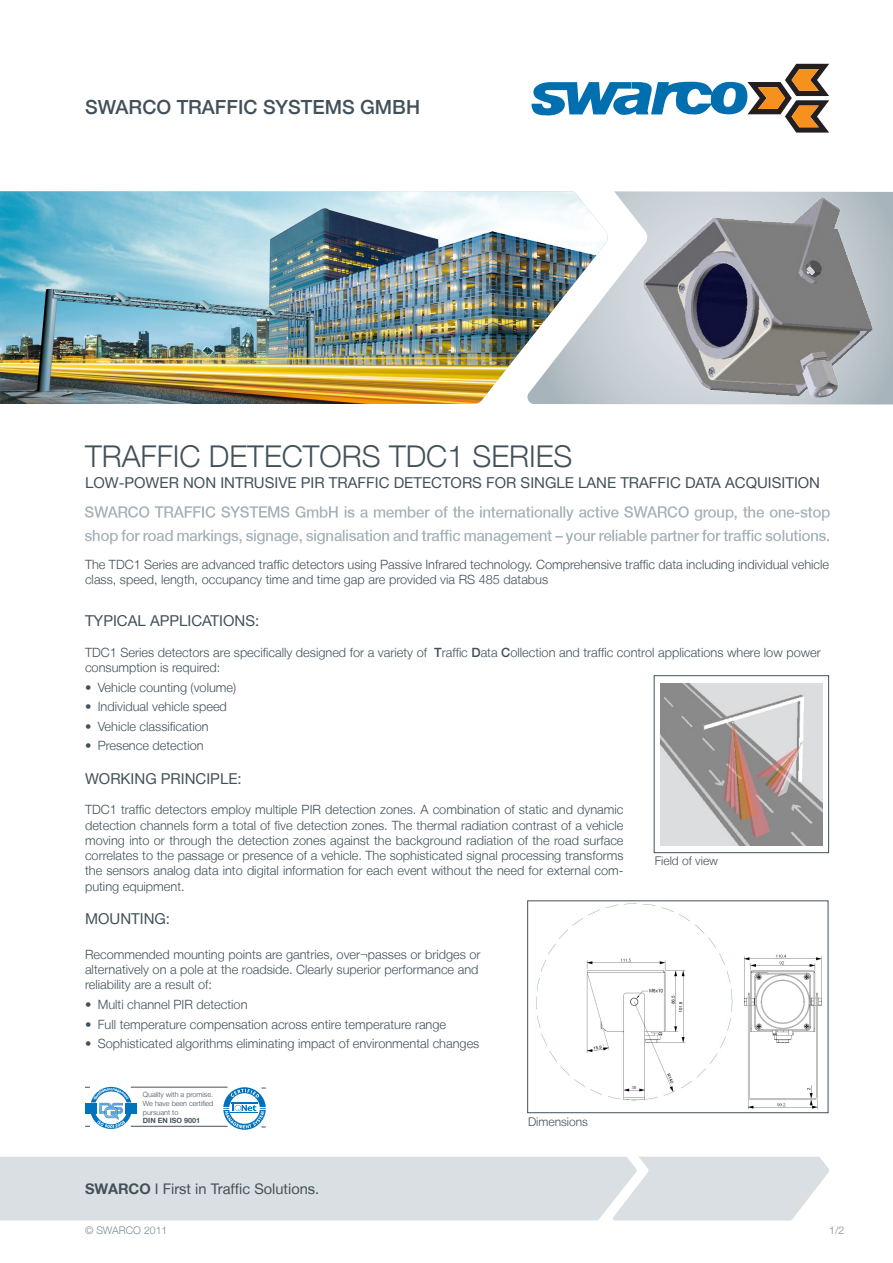
<style>
.page{position:relative;width:893px;height:1263px;background:#fff}
.page>*{position:absolute;margin:0;border:0;box-sizing:border-box;transform-origin:0 0}
.t1{font:300 30px "Helvetica Neue LT";color:#425159}
.t2{font:500 19.5px "Helvetica Neue LT";color:#425159}
.t3{font:15px "Helvetica Neue LT";color:#425159}
.t4{font:14.7px "Helvetica Neue LT";color:#425159}
.t5{font:300 12.75px/15.3px "Helvetica Neue LT";color:#425159}
.t6{font:300 12px "Helvetica Neue LT";color:#425159}
.t7{font:300 10.5px "Helvetica Neue LT";color:#7b8a92}
.t8{font:300 7.2px "Helvetica Neue LT";color:#425159}
.t9{font:700 7.2px "Helvetica Neue LT";color:#425159}
.s1{font-weight:500}
.s2{font-weight:700}
</style>
<div class="page">
<div style="left:0;top:1157px;width:829px;height:63px;background:#dadfe4"></div>
<svg style="left:531px;top:64px;width:298px;height:69px"></svg>
<img style="left:0;top:191px;width:527px;height:213px">
<svg style="left:527px;top:191px;width:366px;height:213px"></svg>
<img style="left:644px;top:198px;width:228px;height:199px">
<hr style="left:131px;top:1087px;width:97px;height:1px;background:#425159">
<hr style="left:131px;top:1126px;width:97px;height:1px;background:#425159">
<svg style="left:85px;top:1087px;width:52px;height:42px"></svg>
<svg style="left:223px;top:1087px;width:43px;height:43px"></svg>
<img style="left:536px;top:903px;width:286px;height:207px">
<div style="left:527px;top:900px;width:301px;height:213px;border:1px solid #425159"></div>
<img style="left:661px;top:683px;width:161px;height:162px">
<div style="left:654px;top:675px;width:175px;height:178px;border:1px solid #425159"></div>
<img style="left:85px;top:506px;width:745px;height:39px">
<p class="t2" style="left:85px;top:96px;width:337px">SWARCO TRAFFIC SYSTEMS GMBH</p>
<p class="t1" style="left:85px;top:438px;width:489px">TRAFFIC DETECTORS TDC1 SERIES</p>
<p class="t3" style="left:85px;top:473px;width:737px">LOW-POWER NON INTRUSIVE PIR TRAFFIC DETECTORS FOR SINGLE LANE TRAFFIC DATA ACQUISITION</p>
<p class="t5" style="left:85px;top:557px;width:746px">The TDC1 Series are advanced traffic detectors using Passive Infrared technology. Comprehensive traffic data including individual vehicle class, speed, length, occupancy time and time gap are provided via RS 485 databus</p>
<p class="t3" style="left:85px;top:612px;width:176px">TYPICAL APPLICATIONS:</p>
<p class="t5" style="left:85px;top:644px;width:737px">TDC1 Series detectors are specifically designed for a variety of <span class="s1">T</span>raffic <span class="s1">D</span>ata <span class="s1">C</span>ollection and traffic control applications where low power consumption is required:</p>
<p class="t5" style="left:85px;top:679px;width:153px">• Vehicle counting (volume)</p>
<p class="t5" style="left:85px;top:699px;width:143px">• Individual vehicle speed</p>
<p class="t5" style="left:85px;top:718px;width:125px">• Vehicle classification</p>
<p class="t5" style="left:85px;top:738px;width:120px">• Presence detection</p>
<p class="t3" style="left:85px;top:769px;width:158px">WORKING PRINCIPLE:</p>
<p class="t5" style="left:85px;top:802px;width:540px;text-align:justify">TDC1 traffic detectors employ multiple PIR detection zones. A combination of static and dynamic detection channels form a total of five detection zones. The thermal radiation contrast of a vehicle moving into or through the detection zones against the background radiation of the road surface correlates to the passage or presence of a vehicle. The sophisticated signal processing transforms the sensors analog data into digital information for each event without the need for external com&shy;puting equipment.</p>
<p class="t3" style="left:85px;top:910px;width:87px">MOUNTING:</p>
<p class="t5" style="left:85px;top:946px;width:397px">Recommended mounting points are gantries, over¬passes or bridges or alternatively on a pole at the roadside. Clearly superior performance and reliability are a result of:</p>
<p class="t5" style="left:85px;top:996px;width:164px">• Multi channel PIR detection</p>
<p class="t5" style="left:85px;top:1016px;width:363px">• Full temperature compensation across entire temperature range</p>
<p class="t5" style="left:85px;top:1036px;width:396px">• Sophisticated algorithms eliminating impact of environmental changes</p>
<p class="t8" style="left:143px;top:1090px;width:72px">Quality with a promise.</p>
<p class="t8" style="left:143px;top:1099px;width:72px">We have been certified</p>
<p class="t8" style="left:143px;top:1107px;width:37px">pursuant to</p>
<p class="t9" style="left:143px;top:1116px;width:59px">DIN EN ISO 9001</p>
<p class="t4" style="left:85px;top:1180px;width:236px"><span class="s2">SWARCO</span> I First in Traffic Solutions.</p>
<p class="t6" style="left:528px;top:1114px;width:61px">Dimensions</p>
<p class="t6" style="left:655px;top:854px;width:65px">Field of view</p>
<p class="t7" style="left:85px;top:1224px;width:84px">© SWARCO 2011</p>
<p class="t7" style="left:829px;top:1224px;width:17px">1/2</p>
</div>
